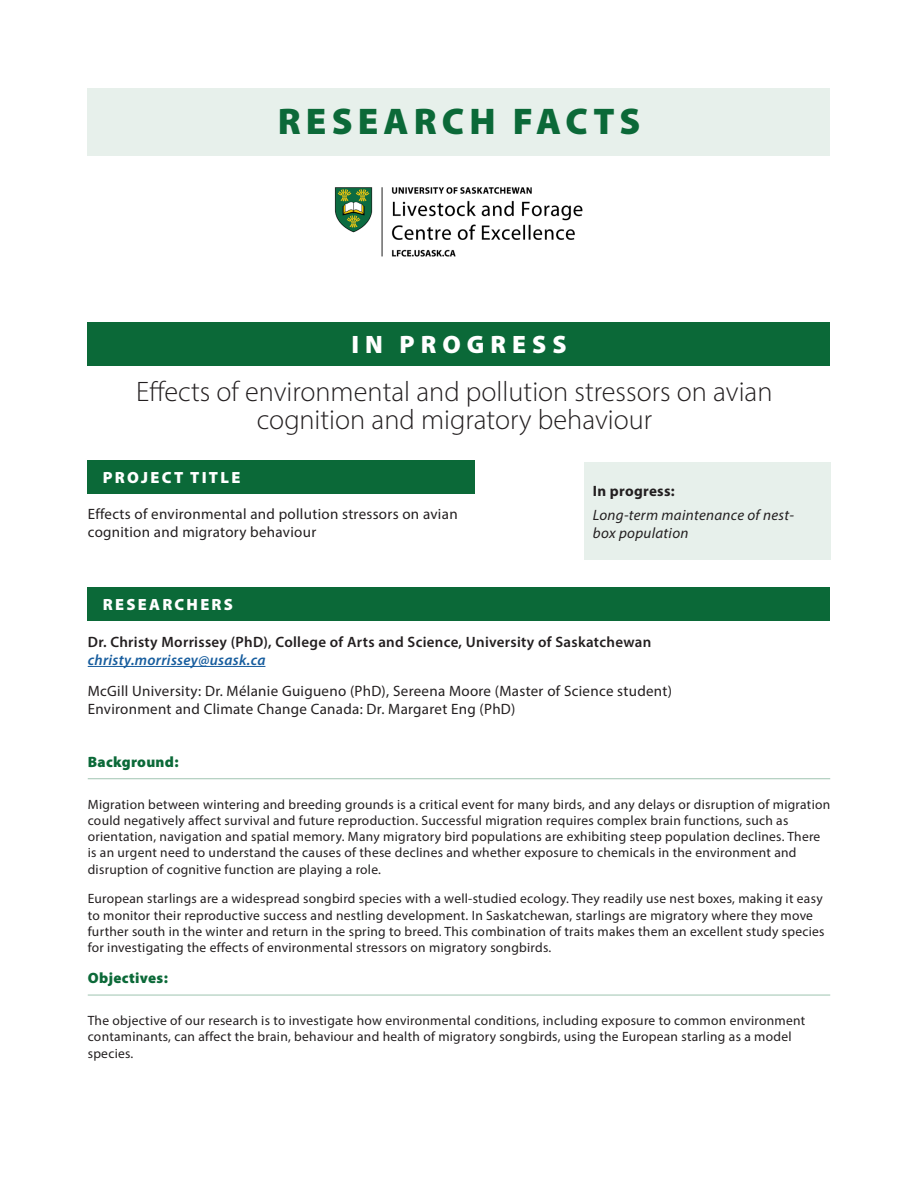
<style>
.page{position:relative;width:918px;height:1188px;background:#fff}
.page>*{position:absolute;margin:0;border:0;box-sizing:border-box;transform-origin:0 0}
.t1{font:900 37.2px "Myriad Pro";letter-spacing:.14em;color:#0b6938}
.t2{font:300 28.2px/28.2px "Myriad Pro";color:#231f20;text-align:center}
.t3{font:900 25.2px "Myriad Pro";letter-spacing:.24em;color:#fff}
.t4{font:900 16.2px "Myriad Pro";letter-spacing:.14em;color:#fff}
.t5{font:15px/18px "Myriad Pro";letter-spacing:.02em;color:#231f20}
.t6{font:600 15px "Myriad Pro";letter-spacing:.02em;color:#231f20}
.t7{font:italic 15px/18px "Myriad Pro";letter-spacing:.02em;color:#231f20}
.t8{font:italic 600 15px "Myriad Pro";letter-spacing:.02em;color:#175d9e}
.t9{font:900 15px "Myriad Pro";letter-spacing:.02em;color:#0b6938}
.t10{font:700 15px "Myriad Pro";letter-spacing:.02em;color:#231f20}
.t11{font:13.5px/16.2px "Myriad Pro";letter-spacing:.02em;color:#231f20}
</style>
<div class="page">
<div style="left:88px;top:460px;width:387px;height:33px;background:#0b6938"></div>
<div style="left:88px;top:588px;width:742px;height:33px;background:#0b6938"></div>
<hr style="left:88px;top:666px;width:177px;height:1px;background:#175d9e">
<hr style="left:88px;top:778px;width:742px;height:1px;background:#0b6938">
<hr style="left:88px;top:995px;width:742px;height:1px;background:#0b6938">
<div style="left:584px;top:462px;width:246px;height:98px;background:#e7f0eb"></div>
<div style="left:88px;top:322px;width:742px;height:44px;background:#0b6938"></div>
<img style="left:334px;top:187px;width:249px;height:70px">
<div style="left:88px;top:88px;width:742px;height:68px;background:#e7f0eb"></div>
<p class="t1" style="left:278px;top:96px;width:364px">RESEARCH FACTS</p>
<p class="t3" style="left:351px;top:328px;width:217px">IN PROGRESS</p>
<p class="t2" style="left:136px;top:377px;width:638px">Effects of environmental and pollution stressors on avian cognition and migratory behaviour</p>
<p class="t4" style="left:103px;top:466px;width:139px">PROJECT TITLE</p>
<p class="t5" style="left:88px;top:505px;width:371px">Effects of environmental and pollution stressors on avian cognition and migratory behaviour</p>
<p class="t4" style="left:103px;top:594px;width:132px">RESEARCHERS</p>
<p class="t10" style="left:593px;top:481px;width:83px">In progress:</p>
<p class="t7" style="left:593px;top:506px;width:203px">Long-term maintenance of nest&shy;box population</p>
<p class="t6" style="left:88px;top:632px;width:565px">Dr. Christy Morrissey (PhD), College of Arts and Science, University of Saskatchewan</p>
<p class="t8" style="left:88px;top:650px;width:179px">christy.morrissey@usask.ca</p>
<p class="t5" style="left:88px;top:682px;width:586px">McGill University: Dr. Mélanie Guigueno (PhD), Sereena Moore (Master of Science student)</p>
<p class="t5" style="left:88px;top:700px;width:429px">Environment and Climate Change Canada: Dr. Margaret Eng (PhD)</p>
<p class="t9" style="left:88px;top:752px;width:92px">Background:</p>
<p class="t11" style="left:88px;top:796px;width:744px">Migration between wintering and breeding grounds is a critical event for many birds, and any delays or disruption of migration could negatively affect survival and future reproduction. Successful migration requires complex brain functions, such as orientation, navigation and spatial memory. Many migratory bird populations are exhibiting steep population declines. There is an urgent need to understand the causes of these declines and whether exposure to chemicals in the environment and disruption of cognitive function are playing a role.</p>
<p class="t11" style="left:88px;top:890px;width:738px">European starlings are a widespread songbird species with a well-studied ecology. They readily use nest boxes, making it easy to monitor their reproductive success and nestling development. In Saskatchewan, starlings are migratory where they move further south in the winter and return in the spring to breed. This combination of traits makes them an excellent study species for investigating the effects of environmental stressors on migratory songbirds.</p>
<p class="t9" style="left:88px;top:968px;width:82px">Objectives:</p>
<p class="t11" style="left:88px;top:1012px;width:719px">The objective of our research is to investigate how environmental conditions, including exposure to common environment contaminants, can affect the brain, behaviour and health of migratory songbirds, using the European starling as a model species.</p>
</div>
